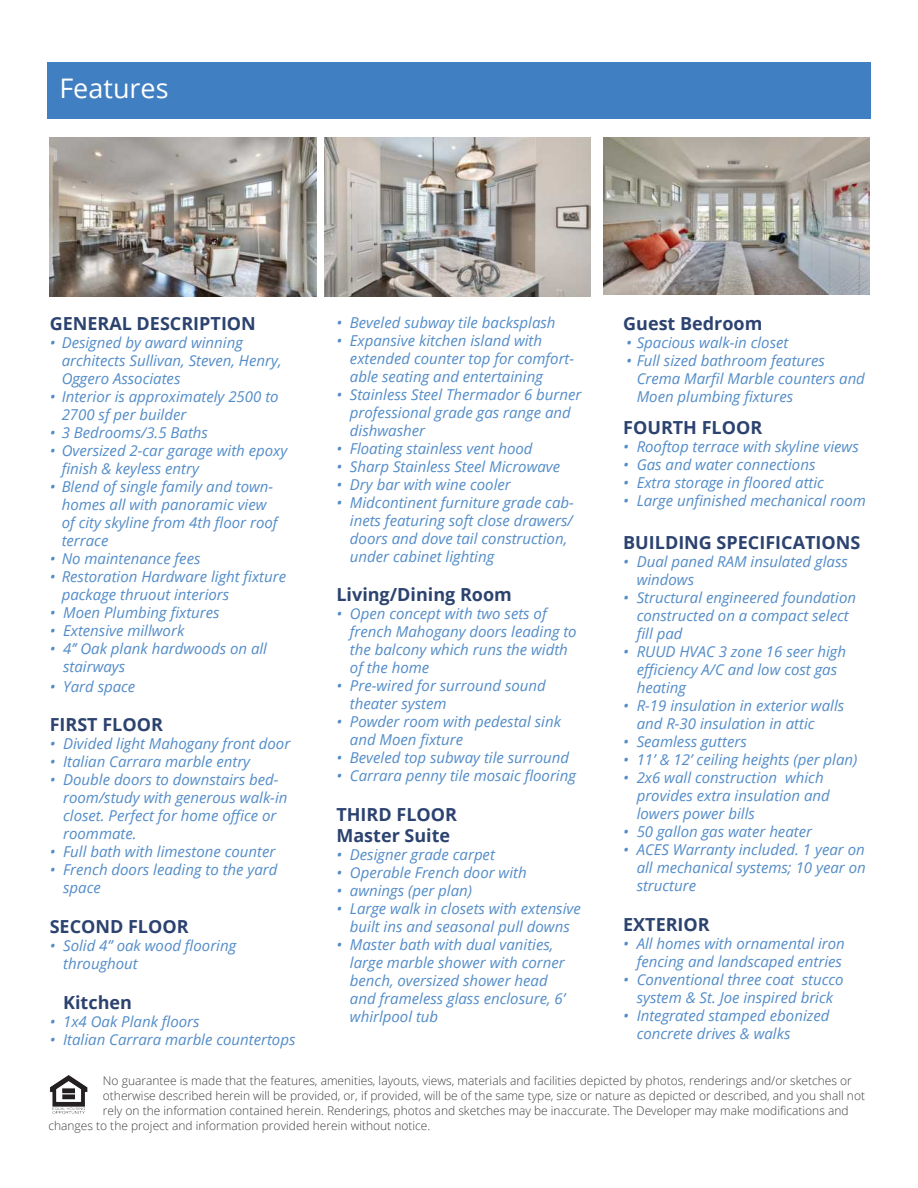
<style>
.page{position:relative;width:918px;height:1188px;background:#fff}
.page>*{position:absolute;margin:0;border:0;box-sizing:border-box;transform-origin:0 0}
.t1{font:27px "Open Sans";color:#fff}
.t2{font:700 18px/21.6px "Open Sans";color:#2c4370}
.t3{font:italic 15px/18px "Open Sans";color:#538cc8}
.t4{font:300 12px "Open Sans";color:#3e3e3f}
</style>
<div class="page">
<div style="left:47px;top:62px;width:824px;height:57px;background:#407fc2"></div>
<img style="left:50px;top:137px;width:266px;height:160px">
<img style="left:324px;top:137px;width:267px;height:160px">
<img style="left:603px;top:137px;width:266px;height:158px">
<img style="left:50px;top:1075px;width:37px;height:39px">
<h1 class="t1" style="left:59px;top:70px;width:111px">Features</h1>
<p class="t2" style="left:50px;top:312px;width:208px">GENERAL DESCRIPTION</p>
<p class="t3" style="left:62px;top:333px;width:221px;text-indent:-12px">• Designed by award winning architects Sullivan, Steven, Henry,<br>Oggero Associates</p>
<p class="t3" style="left:62px;top:387px;width:218px;text-indent:-12px">• Interior is approximately 2500 to<br>2700 sf per builder</p>
<p class="t3" style="left:50px;top:423px;width:160px">• 3 Bedrooms/3.5 Baths</p>
<p class="t3" style="left:62px;top:441px;width:227px;text-indent:-12px">• Oversized 2-car garage with epoxy finish &amp; keyless entry</p>
<p class="t3" style="left:62px;top:477px;width:217px;text-indent:-12px">• Blend of single family and town&shy;homes all with panoramic view of city skyline from 4th floor roof terrace</p>
<p class="t3" style="left:50px;top:549px;width:152px">• No maintenance fees</p>
<p class="t3" style="left:62px;top:567px;width:226px;text-indent:-12px">• Restoration Hardware light fixture package thruout interiors</p>
<p class="t3" style="left:50px;top:603px;width:171px">• Moen Plumbing fixtures</p>
<p class="t3" style="left:50px;top:621px;width:136px">• Extensive millwork</p>
<p class="t3" style="left:63px;top:639px;width:205px;text-indent:-14px">• 4’’ Oak plank hardwoods on all stairways</p>
<p class="t3" style="left:50px;top:677px;width:87px">• Yard space</p>
<p class="t2" style="left:50px;top:714px;width:115px">FIRST FLOOR</p>
<p class="t3" style="left:50px;top:735px;width:242px">• Divided light Mahogany front door</p>
<p class="t3" style="left:50px;top:753px;width:202px">• Italian Carrara marble entry</p>
<p class="t3" style="left:63px;top:771px;width:226px;text-indent:-14px">• Double doors to downstairs bed&shy;room/study with generous walk-in closet. Perfect for home office or roommate.</p>
<p class="t3" style="left:50px;top:843px;width:227px">• Full bath with limestone counter</p>
<p class="t3" style="left:63px;top:861px;width:216px;text-indent:-14px">• French doors leading to the yard space</p>
<p class="t2" style="left:50px;top:915px;width:141px">SECOND FLOOR</p>
<p class="t3" style="left:63px;top:936px;width:175px;text-indent:-14px">• Solid 4” oak wood flooring throughout</p>
<p class="t2" style="left:63px;top:991px;width:70px">Kitchen</p>
<p class="t3" style="left:50px;top:1012px;width:151px">• 1x4 Oak Plank floors</p>
<p class="t3" style="left:50px;top:1030px;width:247px">• Italian Carrara marble countertops</p>
<p class="t3" style="left:336px;top:313px;width:221px">• Beveled subway tile backsplash</p>
<p class="t3" style="left:350px;top:331px;width:226px;text-indent:-14px">• Expansive kitchen island with extended counter top for comfort&shy;able seating and entertaining</p>
<p class="t3" style="left:350px;top:385px;width:233px;text-indent:-14px">• Stainless Steel Thermador 6 burner professional grade gas range and dishwasher</p>
<p class="t3" style="left:336px;top:439px;width:198px">• Floating stainless vent hood</p>
<p class="t3" style="left:336px;top:457px;width:225px">• Sharp Stainless Steel Microwave</p>
<p class="t3" style="left:336px;top:475px;width:176px">• Dry bar with wine cooler</p>
<p class="t3" style="left:350px;top:493px;width:225px;text-indent:-14px">• Midcontinent furniture grade cab&shy;inets featuring soft close drawers/ doors and dove tail construction, under cabinet lighting</p>
<p class="t2" style="left:336px;top:583px;width:177px">Living/Dining Room</p>
<p class="t3" style="left:350px;top:604px;width:228px;text-indent:-14px">• Open concept with two sets of french Mahogany doors leading to the balcony which runs the width of the home</p>
<p class="t3" style="left:350px;top:676px;width:197px;text-indent:-14px">• Pre-wired for surround sound theater system</p>
<p class="t3" style="left:350px;top:712px;width:213px;text-indent:-14px">• Powder room with pedestal sink and Moen fixture</p>
<p class="t3" style="left:336px;top:748px;width:234px">• Beveled top subway tile surround</p>
<p class="t3" style="left:336px;top:766px;width:241px">• Carrara penny tile mosaic flooring</p>
<p class="t2" style="left:336px;top:803px;width:122px">THIRD FLOOR<br>Master Suite</p>
<p class="t3" style="left:336px;top:846px;width:160px">• Designer grade carpet</p>
<p class="t3" style="left:336px;top:864px;width:192px">• Operable French door with</p>
<p class="t3" style="left:336px;top:882px;width:137px">• awnings (per plan)</p>
<p class="t3" style="left:336px;top:900px;width:246px;text-align:center">• Large walk in closets with extensive built ins and seasonal pull downs</p>
<p class="t3" style="left:350px;top:936px;width:217px;text-indent:-14px">• Master bath with dual vanities, large marble shower with corner bench, oversized shower head and frameless glass enclosure, 6’ whirlpool tub</p>
<p class="t2" style="left:623px;top:312px;width:141px">Guest Bedroom</p>
<p class="t3" style="left:626px;top:333px;width:164px">• Spacious walk-in closet</p>
<p class="t3" style="left:637px;top:351px;width:230px;text-indent:-10px">• Full sized bathroom features<br>Crema Marfil Marble counters and<br>Moen plumbing fixtures</p>
<p class="t2" style="left:623px;top:416px;width:141px">FOURTH FLOOR</p>
<p class="t3" style="left:623px;top:437px;width:237px">• Rooftop terrace with skyline views</p>
<p class="t3" style="left:623px;top:455px;width:194px">• Gas and water connections</p>
<p class="t3" style="left:623px;top:473px;width:202px">• Extra storage in floored attic</p>
<p class="t3" style="left:623px;top:491px;width:244px">• Large unfinished mechanical room</p>
<p class="t2" style="left:623px;top:531px;width:239px">BUILDING SPECIFICATIONS</p>
<p class="t3" style="left:637px;top:552px;width:213px;text-indent:-14px">• Dual paned RAM insulated glass windows</p>
<p class="t3" style="left:637px;top:588px;width:221px;text-indent:-14px">• Structural engineered foundation constructed on a compact select fill pad</p>
<p class="t3" style="left:637px;top:642px;width:211px;text-indent:-14px">• RUUD HVAC 3 zone 16 seer high efficiency A/C and low cost gas heating</p>
<p class="t3" style="left:637px;top:696px;width:209px;text-indent:-14px">• R-19 insulation in exterior walls and R-30 insulation in attic</p>
<p class="t3" style="left:623px;top:732px;width:125px">• Seamless gutters</p>
<p class="t3" style="left:623px;top:750px;width:236px">• 11’ &amp; 12’ ceiling heights (per plan)</p>
<p class="t3" style="left:637px;top:768px;width:195px;text-indent:-14px">• 2x6 wall construction which provides extra insulation and lowers power bills</p>
<p class="t3" style="left:623px;top:822px;width:190px">• 50 gallon gas water heater</p>
<p class="t3" style="left:637px;top:840px;width:231px;text-align:justify;text-indent:-14px">• ACES Warranty included. 1 year on all mechanical systems; 10 year on structure</p>
<p class="t2" style="left:623px;top:913px;width:88px">EXTERIOR</p>
<p class="t3" style="left:623px;top:934px;width:223px;text-align:right">• All homes with ornamental iron fencing and landscaped entries</p>
<p class="t3" style="left:623px;top:970px;width:222px;text-align:center">• Conventional three coat stucco system &amp; St. Joe inspired brick</p>
<p class="t3" style="left:637px;top:1006px;width:194px;text-indent:-14px">• Integrated stamped ebonized concrete drives &amp; walks</p>
<p class="t4" style="left:103px;top:1073px;width:751px">No guarantee is made that the features, amenities, layouts, views, materials and facilities depicted by photos, renderings and/or sketches or</p>
<p class="t4" style="left:103px;top:1088px;width:764px">otherwise described herein will be provided, or, if provided, will be of the same type, size or nature as depicted or described, and you shall not</p>
<p class="t4" style="left:103px;top:1103px;width:747px">rely on the information contained herein. Renderings, photos and sketches may be inaccurate. The Developer may make modifications and</p>
<p class="t4" style="left:48px;top:1118px;width:384px">changes to the project and information provided herein without notice.</p>
</div>
